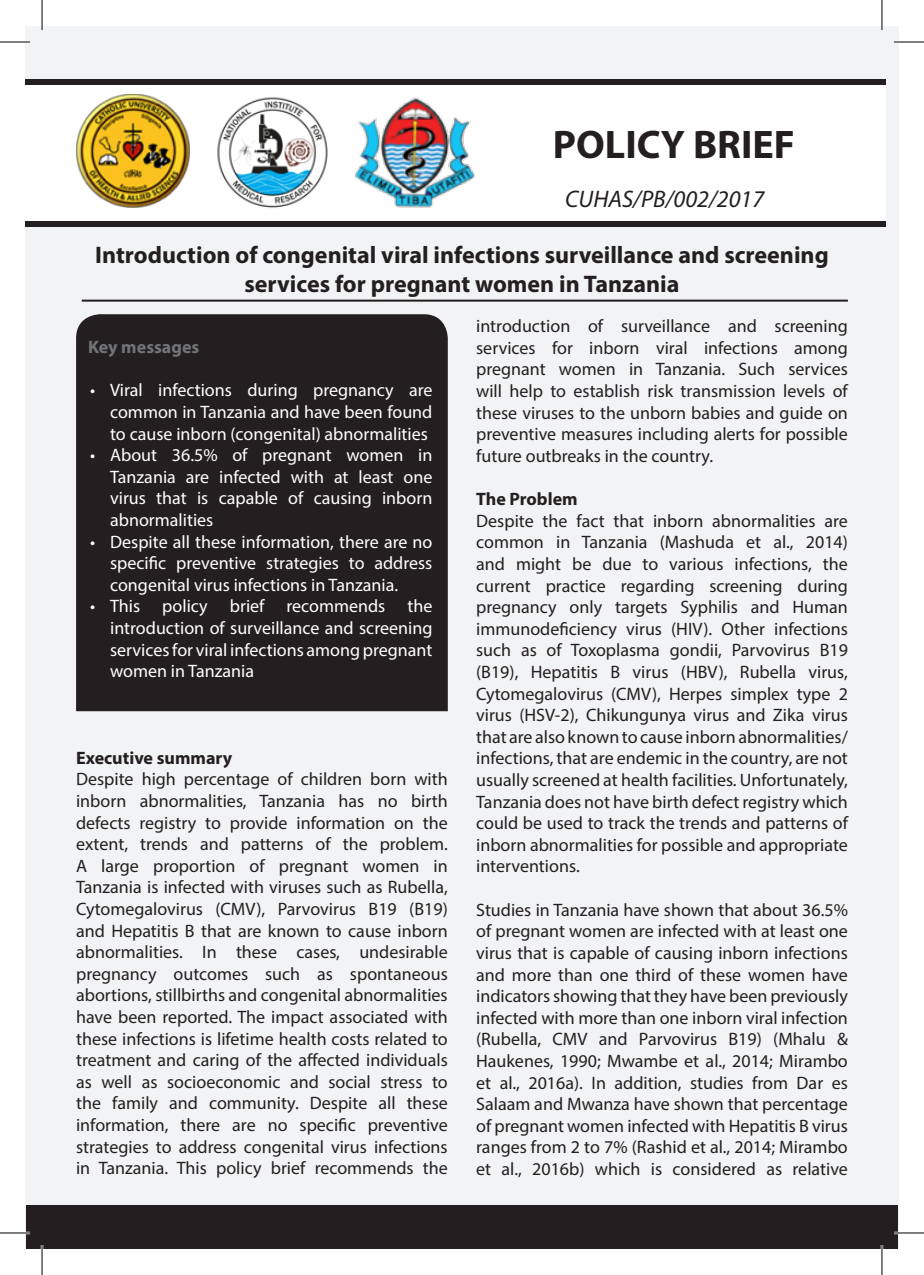
<style>
.page{position:relative;width:924px;height:1275px;background:#fff}
.page>*{position:absolute;margin:0;border:0;box-sizing:border-box;transform-origin:0 0}
.t1{font:700 40px "Myriad Pro";color:#231f20}
.t2{font:700 24px/28.8px "Myriad Pro";color:#231f20;text-align:center}
.t3{font:italic 24px "Myriad Pro";color:#231f20}
.t4{font:18px/21.6px "Myriad Pro";color:#231f20;text-align:justify}
.t5{font:18px/21.6px "Myriad Pro";color:#fff;text-align:justify}
.t6{font:700 18px "Myriad Pro";color:#231f20}
.t7{font:700 18px "Myriad Pro";color:#727477}
</style>
<div class="page">
<div style="left:25px;top:26px;width:873px;height:1223px;background:#f2f3f4"></div>
<div style="left:76px;top:314px;width:371px;height:397px;background:#231f20"></div>
<div style="left:25px;top:80px;width:860px;height:145px;background:#fff"></div>
<img style="left:217px;top:97px;width:111px;height:111px">
<div style="left:25px;top:79px;width:860px;height:5px;background:#231f20"></div>
<div style="left:25px;top:221px;width:860px;height:6px;background:#231f20"></div>
<div style="left:26px;top:1205px;width:871px;height:44px;background:#231f20"></div>
<hr style="left:82px;top:300px;width:765px;height:2px;background:#231f20">
<img style="left:76px;top:94px;width:113px;height:113px">
<img style="left:354px;top:96px;width:121px;height:112px">
<hr style="left:0;top:41px;width:30px;height:2px;background:#fff">
<hr style="left:893px;top:41px;width:30px;height:2px;background:#fff">
<hr style="left:0;top:1231px;width:30px;height:3px;background:#fff">
<hr style="left:893px;top:1231px;width:30px;height:3px;background:#fff">
<hr style="left:41px;top:0;width:2px;height:30px;background:#fff">
<hr style="left:41px;top:1245px;width:2px;height:30px;background:#fff">
<hr style="left:880px;top:0;width:2px;height:30px;background:#fff">
<hr style="left:880px;top:1245px;width:2px;height:30px;background:#fff">
<hr style="left:0;top:42px;width:30px;height:1px;background:#000">
<hr style="left:893px;top:42px;width:30px;height:1px;background:#000">
<hr style="left:0;top:1232px;width:30px;height:1px;background:#000">
<hr style="left:893px;top:1232px;width:30px;height:1px;background:#000">
<hr style="left:42px;top:0;width:1px;height:30px;background:#000">
<hr style="left:42px;top:1245px;width:1px;height:30px;background:#000">
<hr style="left:881px;top:0;width:1px;height:30px;background:#000">
<hr style="left:881px;top:1245px;width:1px;height:30px;background:#000">
<p class="t1" style="left:552px;top:118px;width:243px">POLICY BRIEF</p>
<p class="t3" style="left:565px;top:185px;width:200px">CUHAS/PB/002/2017</p>
<p class="t2" style="left:95px;top:240px;width:734px">Introduction of congenital viral infections surveillance and screening services for pregnant women in Tanzania</p>
<p class="t7" style="left:88px;top:335px;width:113px">Key messages</p>
<p class="t5" style="left:110px;top:379px;width:324px;text-indent:-20px">• Viral infections during pregnancy are common in Tanzania and have been found to cause inborn (congenital) abnormalities</p>
<p class="t5" style="left:110px;top:444px;width:324px;text-indent:-20px">• About 36.5% of pregnant women in Tanzania are infected with at least one virus that is capable of causing inborn abnormalities</p>
<p class="t5" style="left:110px;top:530px;width:324px;text-indent:-20px">• Despite all these information, there are no specific preventive strategies to address congenital virus infections in Tanzania.</p>
<p class="t5" style="left:110px;top:595px;width:324px;text-indent:-20px">• This policy brief recommends the introduction of surveillance and screening servicesfor viral infections among pregnant women in Tanzania</p>
<p class="t6" style="left:76px;top:746px;width:157px">Executive summary</p>
<p class="t4" style="left:76px;top:768px;width:373px">Despite high percentage of children born with inborn abnormalities, Tanzania has no birth defects registry to provide information on the extent, trends and patterns of the problem.<br>A large proportion of pregnant women in Tanzania is infected with viruses such as Rubella, Cytomegalovirus (CMV), Parvovirus B19 (B19) and Hepatitis B that are known to cause inborn abnormalities. In these cases, undesirable pregnancy outcomes such as spontaneous abortions, stillbirths and congenital abnormalities have been reported. The impact associated with these infections is lifetime health costs related to treatment and caring of the affected individuals as well as socioeconomic and social stress to the family and community. Despite all these information, there are no specific preventive strategies to address congenital virus infections in Tanzania. This policy brief recommends the</p>
<p class="t4" style="left:476px;top:315px;width:373px">introduction of surveillance and screening services for inborn viral infections among pregnant women in Tanzania. Such services will help to establish risk transmission levels of these viruses to the unborn babies and guide on preventive measures including alerts for possible future outbreaks in the country.</p>
<p class="t6" style="left:476px;top:487px;width:103px">The Problem</p>
<p class="t4" style="left:476px;top:509px;width:373px">Despite the fact that inborn abnormalities are common in Tanzania (Mashuda et al., 2014) and might be due to various infections, the current practice regarding screening during pregnancy only targets Syphilis and Human immunodeficiency virus (HIV). Other infections such as of Toxoplasma gondii, Parvovirus B19 (B19), Hepatitis B virus (HBV), Rubella virus, Cytomegalovirus (CMV), Herpes simplex type 2 virus (HSV-2), Chikungunya virus and Zika virus that are also known to cause inborn abnormalities/ infections, that are endemic in the country, are not usually screened at health facilities. Unfortunately, Tanzania does not have birth defect registry which could be used to track the trends and patterns of inborn abnormalities for possible and appropriate interventions.</p>
<p class="t4" style="left:476px;top:898px;width:373px">Studies in Tanzania have shown that about 36.5% of pregnant women are infected with at least one virus that is capable of causing inborn infections and more than one third of these women have indicators showing that they have been previously infected with more than one inborn viral infection (Rubella, CMV and Parvovirus B19) (Mhalu &amp; Haukenes, 1990; Mwambe et al., 2014; Mirambo et al., 2016a). In addition, studies from Dar es Salaam and Mwanza have shown that percentage of pregnant women infected with Hepatitis B virus ranges from 2 to 7% (Rashid et al., 2014; Mirambo et al., 2016b) which is considered as relative</p>
</div>
